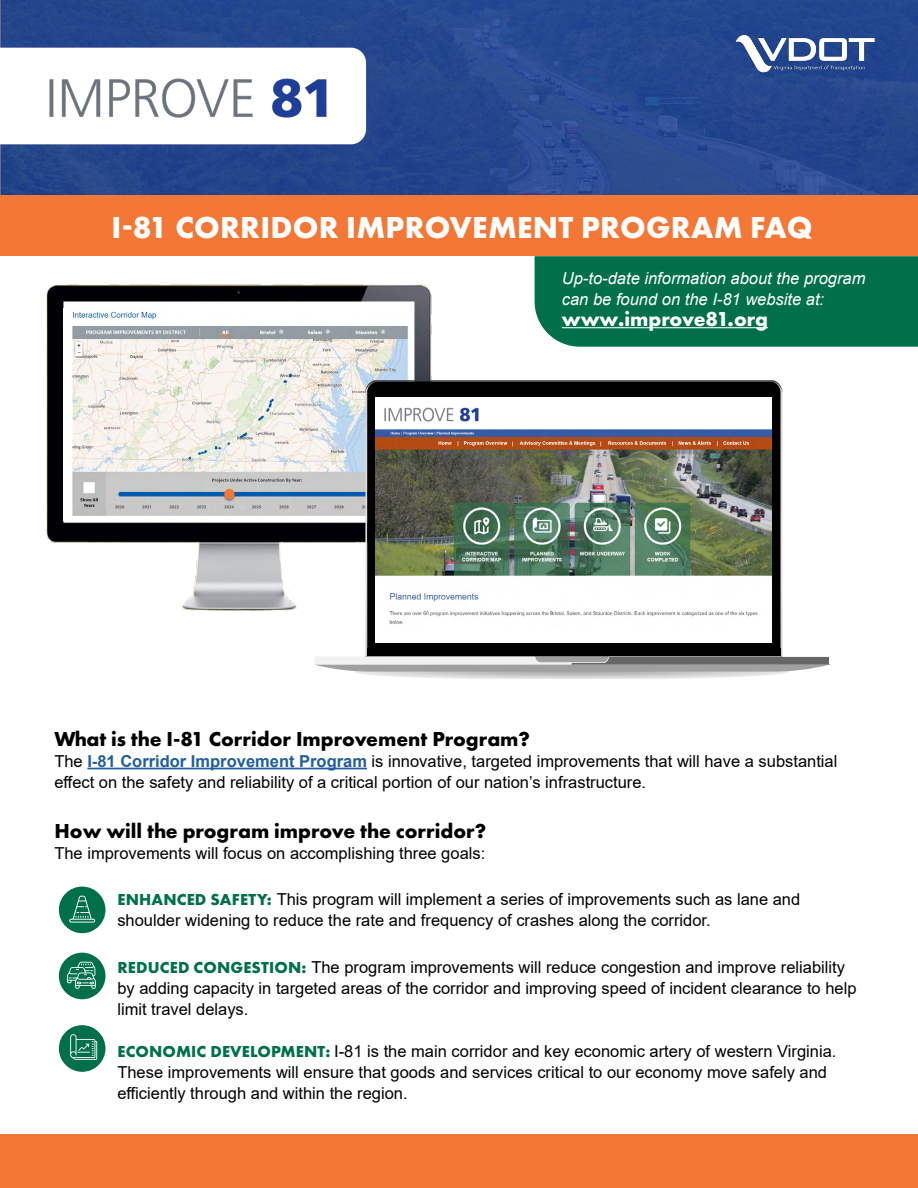
<style>
.page{position:relative;width:918px;height:1188px;background:#fff}
.page>*{position:absolute;margin:0;border:0;box-sizing:border-box;transform-origin:0 0}
.t1{font:700 31.5px "Futura PT";letter-spacing:.01em;color:#fff}
.t2{font:700 21px "Futura PT";color:#000}
.t3{font:700 21px "Futura PT";color:#fff}
.t4{font:16.5px/21px "Arial";color:#000}
.t5{font:italic 16.5px "Arial";color:#fff}
.s1{font-weight:700;color:#215e9e}
.s2{font-family:"Futura PT";font-weight:700;color:#00704a}
</style>
<div class="page">
<img style="left:0;top:0;width:917px;height:196px">
<div style="left:535px;top:256px;width:383px;height:91px;background:#00704a"></div>
<svg style="left:0;top:48px;width:366px;height:96px"></svg>
<div style="left:0;top:196px;width:918px;height:60px;background:#f47736"></div>
<img style="left:727px;top:32px;width:155px;height:44px">
<hr style="left:562px;top:327px;width:206px;height:1px;background:#fff">
<hr style="left:87px;top:768px;width:280px;height:1px;background:#215e9e">
<div style="left:59px;top:887px;width:47px;height:46px;background:#00704a;border-radius:50%"></div>
<svg style="left:69px;top:896px;width:26px;height:27px"></svg>
<div style="left:59px;top:953px;width:47px;height:46px;background:#00704a;border-radius:50%"></div>
<svg style="left:67px;top:962px;width:29px;height:27px"></svg>
<div style="left:59px;top:1025px;width:47px;height:47px;background:#00704a;border-radius:50%"></div>
<svg style="left:70px;top:1034px;width:27px;height:26px"></svg>
<div style="left:1px;top:1134px;width:917px;height:54px;background:#f47736"></div>
<img style="left:45px;top:284px;width:387px;height:326px">
<img style="left:64px;top:309px;width:349px;height:211px">
<svg style="left:365px;top:380px;width:417px;height:14px"></svg>
<div style="left:367px;top:649px;width:414px;height:7px;background:#000"></div>
<svg style="left:367px;top:381px;width:414px;height:268px;background:#0c0c0c"></svg>
<svg style="left:315px;top:656px;width:514px;height:16px"></svg>
<div style="left:376px;top:397px;width:396px;height:245px;background:#fff"></div>
<img style="left:376px;top:429px;width:396px;height:195px">
<img style="left:39px;top:66px;width:297px;height:65px">
<img style="left:384px;top:407px;width:95px;height:15px">
<p class="t1" style="left:112px;top:207px;width:702px">I-81 CORRIDOR IMPROVEMENT PROGRAM FAQ</p>
<p class="t5" style="left:562px;top:267px;width:305px">Up-to-date information about the program</p>
<p class="t5" style="left:562px;top:288px;width:264px">can be found on the I-81 website at:</p>
<p class="t3" style="left:562px;top:305px;width:208px">www.improve81.org</p>
<p class="t2" style="left:54px;top:725px;width:477px">What is the I-81 Corridor Improvement Program?</p>
<p class="t4" style="left:54px;top:750px;width:785px">The <span class="s1">I-81 Corridor Improvement Program</span> is innovative, targeted improvements that will have a substantial effect on the safety and reliability of a critical portion of our nation’s infrastructure.</p>
<p class="t2" style="left:54px;top:818px;width:433px">How will the program improve the corridor?</p>
<p class="t4" style="left:54px;top:843px;width:432px">The improvements will focus on accomplishing three goals:</p>
<p class="t4" style="left:117px;top:889px;width:684px"><span class="s2">ENHANCED SAFETY:</span> This program will implement a series of improvements such as lane and shoulder widening to reduce the rate and frequency of crashes along the corridor.</p>
<p class="t4" style="left:117px;top:956px;width:741px"><span class="s2">REDUCED CONGESTION:</span> The program improvements will reduce congestion and improve reliability by adding capacity in targeted areas of the corridor and improving speed of incident clearance to help limit travel delays.</p>
<p class="t4" style="left:117px;top:1040px;width:721px"><span class="s2">ECONOMIC DEVELOPMENT:</span> I-81 is the main corridor and key economic artery of western Virginia.<br>These improvements will ensure that goods and services critical to our economy move safely and efficiently through and within the region.</p>
</div>
